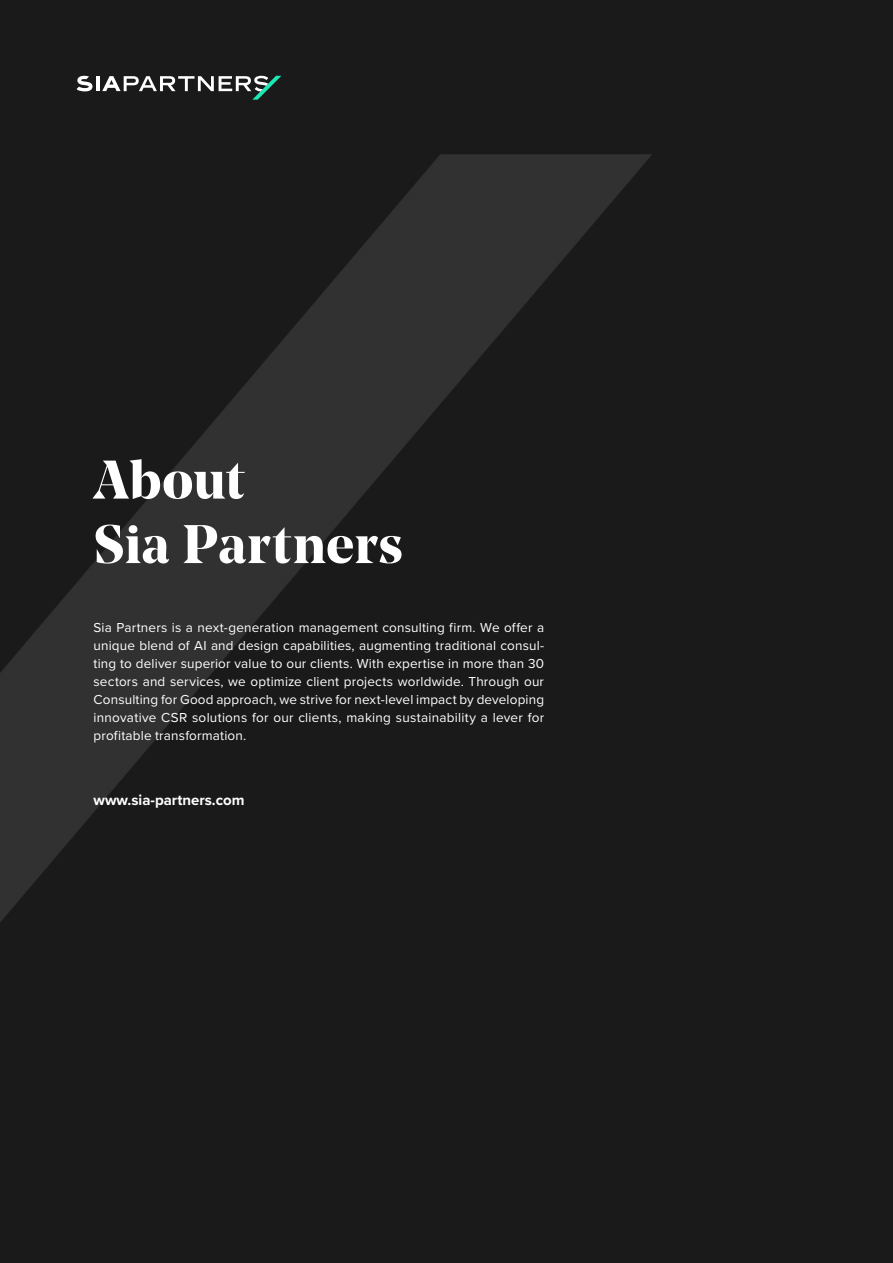
<style>
.page{position:relative;width:893px;height:1263px;background:#fff}
.page>*{position:absolute;margin:0;border:0;box-sizing:border-box;transform-origin:0 0}
.t1{font:700 54px/64.5px "Noe Display";letter-spacing:.01em;color:#fff}
.t2{font:700 15px "Proxima Nova";color:#fff}
.t3{font:13.5px/18px "Proxima Nova";letter-spacing:.015em;color:#fff;text-align:justify}
</style>
<div class="page">
<img style="left:0;top:0;width:893px;height:1263px">
<hr style="left:96px;top:76px;width:4px;height:15px;background:#fff">
<svg style="left:102px;top:76px;width:179px;height:24px"></svg>
<svg style="left:77px;top:76px;width:15px;height:15px"></svg>
<h1 class="t1" style="left:94px;top:446px;width:311px">About<br>Sia Partners</h1>
<p class="t3" style="left:94px;top:618px;width:452px">Sia Partners is a next-generation management consulting firm. We offer a unique blend of AI and design capabilities, augmenting traditional consul&shy;ting to deliver superior value to our clients. With expertise in more than 30 sectors and services, we optimize client projects worldwide. Through our Consulting for Good approach, we strive for next-level impact by developing innovative CSR solutions for our clients, making sustainability a lever for profitable transformation.</p>
<p class="t2" style="left:94px;top:789px;width:153px">www.sia-partners.com</p>
</div>
